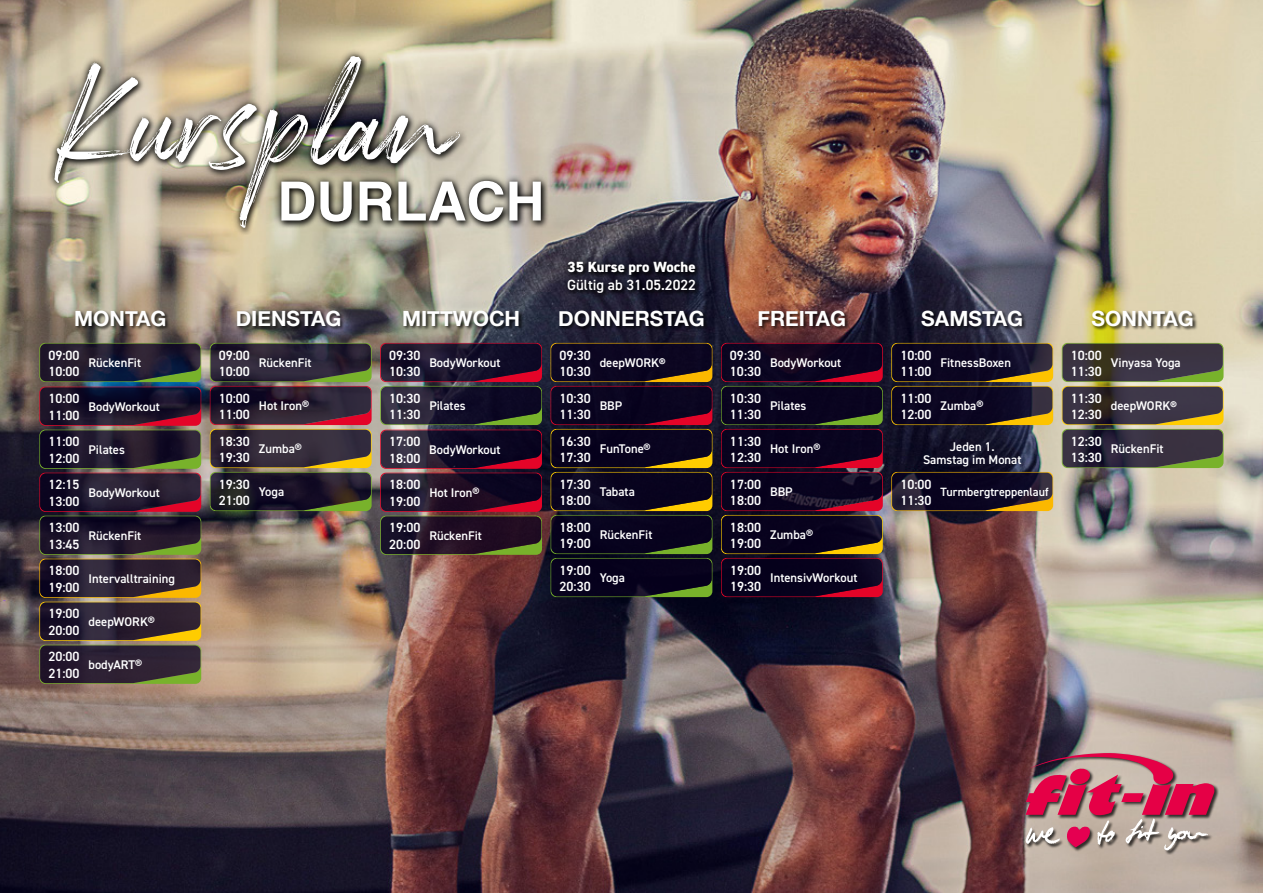
<style>
.page{position:relative;width:1263px;height:893px;background:#fff}
.page>*{position:absolute;margin:0;border:0;box-sizing:border-box;transform-origin:0 0}
.t1{font:144.3px "Rockness";color:#fff}
.t2{font:700 54px "Helvetica";color:#fff}
.t3{font:700 21px "Helvetica Neue";color:#fff}
.t4{font:600 14.85px "DIN2014";color:#fff}
.t5{font:800 14.85px "DIN2014";color:#fff}
.t6{font:600 13.5px/16.2px "DIN2014";color:#fff}
.t7{font:600 12.6px/13.5px "DIN2014";color:#fff;text-align:center}
.t8{font:600 12px "DIN2014";color:#fff}
.s1{font-weight:700;font-size:11.55px}
</style>
<div class="page">
<img style="left:0;top:0;width:1263px;height:893px">
<svg style="left:561px;top:256px;width:141px;height:44px;background:#181826"></svg>
<svg style="left:46px;top:49px;width:503px;height:186px;background:#9d9583"></svg>
<div style="left:1025px;top:752px;width:194px;height:103px;background:#000;opacity:.75"></div>
<svg style="left:1025px;top:753px;width:190px;height:98px;background:#ba707e"></svg>
<div style="left:75px;top:310px;width:95px;height:21px;background:#000;opacity:.75"></div>
<div style="left:236px;top:309px;width:109px;height:22px;background:#000;opacity:.75"></div>
<div style="left:403px;top:310px;width:121px;height:21px;background:#000;opacity:.75"></div>
<div style="left:558px;top:309px;width:151px;height:22px;background:#000;opacity:.75"></div>
<div style="left:758px;top:310px;width:92px;height:21px;background:#000;opacity:.75"></div>
<div style="left:921px;top:309px;width:106px;height:22px;background:#000;opacity:.75"></div>
<div style="left:1091px;top:309px;width:107px;height:22px;background:#000;opacity:.75"></div>
<svg style="left:380px;top:343px;width:162px;height:212px;background:#2f1d2e"></svg>
<svg style="left:551px;top:343px;width:161px;height:254px;background:#1a121e"></svg>
<svg style="left:721px;top:343px;width:162px;height:254px;background:#1d0b20"></svg>
<svg style="left:891px;top:343px;width:162px;height:82px;background:#281e23"></svg>
<svg style="left:210px;top:343px;width:162px;height:168px;background:#3e3336"></svg>
<svg style="left:1062px;top:343px;width:161px;height:125px;background:#4b4743"></svg>
<svg style="left:891px;top:472px;width:162px;height:39px;background:#2a1e23"></svg>
<svg style="left:39px;top:343px;width:162px;height:341px;background:#352a32"></svg>
<h1 class="t1" style="left:51px;top:26px;width:405px">Kursplan</h1>
<h2 class="t2" style="left:277px;top:158px;width:269px">DURLACH</h2>
<p class="t5" style="left:567px;top:257px;width:130px">35 Kurse pro Woche</p>
<p class="t4" style="left:567px;top:275px;width:130px">Gültig ab 31.05.2022</p>
<h3 class="t3" style="left:74px;top:302px;width:94px">MONTAG</h3>
<h3 class="t3" style="left:236px;top:302px;width:107px">DIENSTAG</h3>
<h3 class="t3" style="left:402px;top:302px;width:120px">MITTWOCH</h3>
<h3 class="t3" style="left:558px;top:302px;width:148px">DONNERSTAG</h3>
<h3 class="t3" style="left:757px;top:302px;width:90px">FREITAG</h3>
<h3 class="t3" style="left:921px;top:302px;width:103px">SAMSTAG</h3>
<h3 class="t3" style="left:1091px;top:302px;width:104px">SONNTAG</h3>
<p class="t6" style="left:48px;top:347px;width:33px">09:00<br>10:00</p>
<p class="t7" style="left:89px;top:356px;width:54px">RückenFit</p>
<p class="t6" style="left:219px;top:347px;width:33px">09:00<br>10:00</p>
<p class="t7" style="left:770px;top:356px;width:73px">BodyWorkout</p>
<p class="t6" style="left:389px;top:347px;width:33px">09:30<br>10:30</p>
<p class="t7" style="left:600px;top:356px;width:67px">deepWORK<span class="s1">®</span></p>
<p class="t6" style="left:560px;top:347px;width:33px">09:30<br>10:30</p>
<p class="t7" style="left:940px;top:356px;width:72px">FitnessBoxen</p>
<p class="t6" style="left:730px;top:347px;width:33px">09:30<br>10:30</p>
<p class="t6" style="left:900px;top:347px;width:33px">10:00<br>11:00</p>
<p class="t7" style="left:1111px;top:356px;width:71px">Vinyasa Yoga</p>
<p class="t6" style="left:1071px;top:347px;width:33px">10:00<br>11:30</p>
<p class="t7" style="left:259px;top:356px;width:54px">RückenFit</p>
<p class="t7" style="left:429px;top:356px;width:73px">BodyWorkout</p>
<p class="t6" style="left:48px;top:390px;width:33px">10:00<br>11:00</p>
<p class="t7" style="left:89px;top:400px;width:73px">BodyWorkout</p>
<p class="t6" style="left:219px;top:390px;width:33px">10:00<br>11:00</p>
<p class="t7" style="left:259px;top:399px;width:52px">Hot Iron®</p>
<p class="t6" style="left:389px;top:390px;width:33px">10:30<br>11:30</p>
<p class="t7" style="left:429px;top:399px;width:38px">Pilates</p>
<p class="t6" style="left:560px;top:390px;width:33px">10:30<br>11:30</p>
<p class="t7" style="left:600px;top:399px;width:24px">BBP</p>
<p class="t6" style="left:730px;top:390px;width:33px">10:30<br>11:30</p>
<p class="t7" style="left:770px;top:399px;width:38px">Pilates</p>
<p class="t6" style="left:900px;top:390px;width:33px">11:00<br>12:00</p>
<p class="t7" style="left:1111px;top:399px;width:67px">deepWORK<span class="s1">®</span></p>
<p class="t6" style="left:1071px;top:390px;width:33px">11:30<br>12:30</p>
<p class="t7" style="left:940px;top:399px;width:44px">Zumba®</p>
<p class="t6" style="left:48px;top:433px;width:33px">11:00<br>12:00</p>
<p class="t7" style="left:89px;top:443px;width:38px">Pilates</p>
<p class="t6" style="left:219px;top:433px;width:33px">18:30<br>19:30</p>
<p class="t7" style="left:259px;top:442px;width:44px">Zumba®</p>
<p class="t6" style="left:389px;top:433px;width:33px">17:00<br>18:00</p>
<p class="t7" style="left:429px;top:443px;width:73px">BodyWorkout</p>
<p class="t6" style="left:560px;top:433px;width:33px">16:30<br>17:30</p>
<p class="t7" style="left:600px;top:442px;width:52px">FunTone®</p>
<p class="t6" style="left:730px;top:433px;width:33px">11:30<br>12:30</p>
<p class="t7" style="left:770px;top:442px;width:52px">Hot Iron®</p>
<p class="t7" style="left:923px;top:439px;width:100px">Jeden 1.<br>Samstag im Monat</p>
<p class="t6" style="left:1071px;top:433px;width:33px">12:30<br>13:30</p>
<p class="t7" style="left:1111px;top:442px;width:54px">RückenFit</p>
<p class="t6" style="left:48px;top:476px;width:33px">12:15<br>13:00</p>
<p class="t7" style="left:89px;top:486px;width:73px">BodyWorkout</p>
<p class="t6" style="left:219px;top:476px;width:33px">19:30<br>21:00</p>
<p class="t7" style="left:259px;top:485px;width:27px">Yoga</p>
<p class="t6" style="left:389px;top:476px;width:33px">18:00<br>19:00</p>
<p class="t7" style="left:429px;top:486px;width:52px">Hot Iron®</p>
<p class="t6" style="left:560px;top:476px;width:33px">17:30<br>18:00</p>
<p class="t7" style="left:600px;top:485px;width:37px">Tabata</p>
<p class="t6" style="left:730px;top:476px;width:33px">17:00<br>18:00</p>
<p class="t7" style="left:770px;top:485px;width:24px">BBP</p>
<p class="t6" style="left:900px;top:476px;width:33px">10:00<br>11:30</p>
<p class="t8" style="left:940px;top:484px;width:110px">Turmbergtreppenlauf</p>
<p class="t6" style="left:48px;top:519px;width:33px">13:00<br>13:45</p>
<p class="t7" style="left:89px;top:529px;width:54px">RückenFit</p>
<p class="t6" style="left:389px;top:519px;width:33px">19:00<br>20:00</p>
<p class="t7" style="left:429px;top:529px;width:54px">RückenFit</p>
<p class="t6" style="left:560px;top:519px;width:33px">18:00<br>19:00</p>
<p class="t7" style="left:600px;top:528px;width:54px">RückenFit</p>
<p class="t6" style="left:730px;top:519px;width:33px">18:00<br>19:00</p>
<p class="t7" style="left:770px;top:528px;width:44px">Zumba®</p>
<p class="t6" style="left:48px;top:562px;width:33px">18:00<br>19:00</p>
<p class="t6" style="left:48px;top:605px;width:33px">19:00<br>20:00</p>
<p class="t7" style="left:89px;top:615px;width:68px">deepWORK®</p>
<p class="t6" style="left:48px;top:648px;width:33px">20:00<br>21:00</p>
<p class="t7" style="left:89px;top:658px;width:55px">bodyART®</p>
<p class="t7" style="left:89px;top:572px;width:88px">Intervalltraining</p>
<p class="t6" style="left:560px;top:562px;width:33px">19:00<br>20:30</p>
<p class="t7" style="left:600px;top:571px;width:27px">Yoga</p>
<p class="t6" style="left:730px;top:562px;width:33px">19:00<br>19:30</p>
<p class="t7" style="left:770px;top:571px;width:89px">IntensivWorkout</p>
</div>
